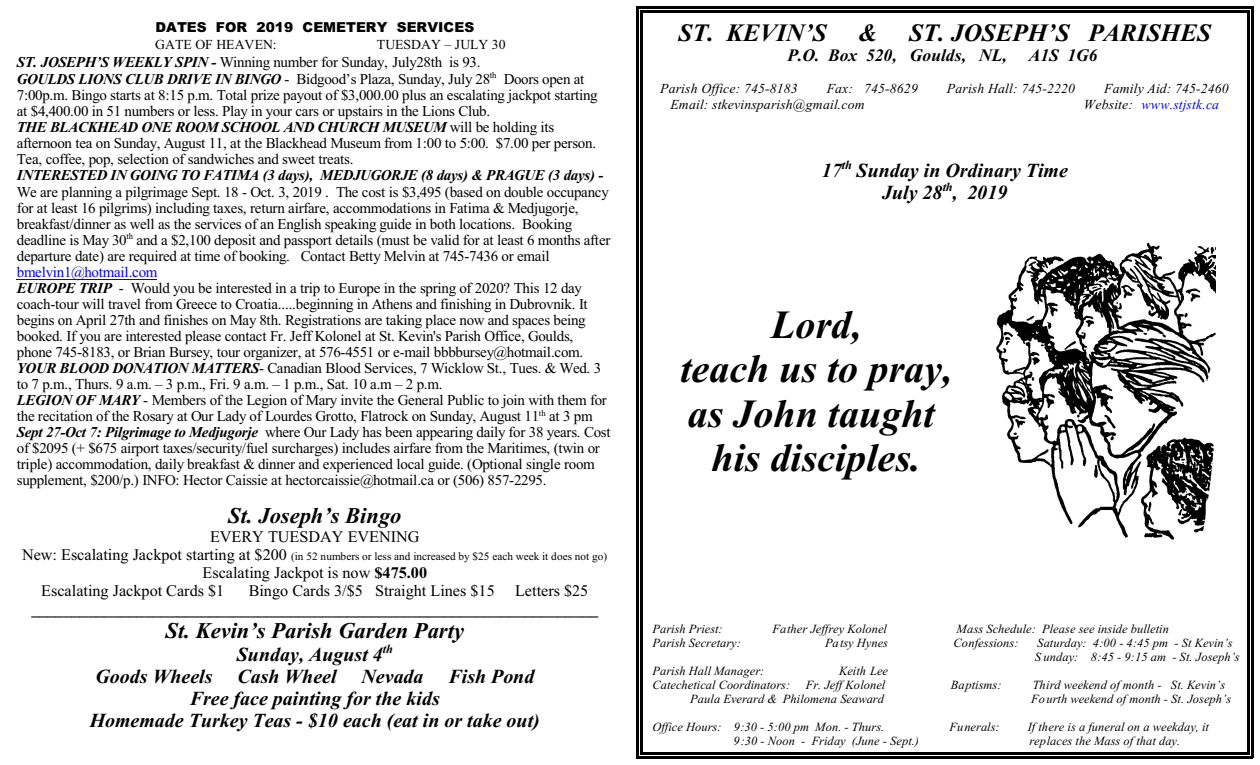
<style>
.page{position:relative;width:1260px;height:765px;background:#fff}
.page>*{position:absolute;margin:0;border:0;box-sizing:border-box;transform-origin:0 0}
.t1{font:italic 700 40px/44.2px "Times New Roman";color:#000;text-align:center}
.t2{font:italic 700 25px "Times New Roman";color:#000}
.t3{font:italic 700 22.5px "Times New Roman";color:#000}
.t4{font:italic 700 20px/22px "Times New Roman";color:#000;text-align:center}
.t5{font:italic 700 17.5px "Times New Roman";color:#000}
.t6{font:16.25px/18.1px "Times New Roman";color:#000}
.t7{font:700 16.25px "Times New Roman";color:#000}
.t8{font:15px/16px "Times New Roman";letter-spacing:-.02em;color:#000}
.t9{font:italic 700 15px "Times New Roman";letter-spacing:-.025em;color:#000}
.t10{font:italic 13.75px "Times New Roman";letter-spacing:.015em;color:#000}
.t11{font:italic 900 13.75px "Arial";color:#000}
.t12{font:13.75px "Times New Roman";color:#000}
.t13{font:italic 13.75px "Times New Roman";letter-spacing:.015em;color:#00f}
.t14{font:italic 12.5px/14px "Times New Roman";color:#000}
.t15{font:11.25px "Times New Roman";color:#000}
.s1{font-weight:700;font-style:italic}
.s2{color:#00f}
.s3{font-size:16.25px}
.s4{font-weight:700}
.s5{color:#000}
</style>
<div class="page">
<hr style="left:640px;top:10px;width:2px;height:745px;background:#000">
<hr style="left:1248px;top:10px;width:2px;height:745px;background:#000">
<hr style="left:640px;top:10px;width:610px;height:2px;background:#000">
<hr style="left:640px;top:753px;width:610px;height:2px;background:#000">
<hr style="left:637px;top:7px;width:2px;height:751px;background:#000">
<hr style="left:1251px;top:7px;width:2px;height:751px;background:#000">
<hr style="left:637px;top:7px;width:616px;height:2px;background:#000">
<hr style="left:637px;top:756px;width:616px;height:2px;background:#000">
<hr style="left:17px;top:279px;width:140px;height:1px;background:#00f">
<img style="left:996px;top:242px;width:220px;height:298px">
<p class="t11" style="left:155px;top:22px;width:320px">DATES FOR 2019 CEMETERY SERVICES</p>
<p class="t12" style="left:155px;top:39px;width:123px">GATE OF HEAVEN:</p>
<p class="t12" style="left:377px;top:39px;width:130px">TUESDAY – JULY 30</p>
<p class="t8" style="left:17px;top:55px;width:583px"><span class="s1">ST. JOSEPH’S WEEKLY SPIN -</span> Winning number for Sunday, July28th is 93.<br><span class="s1">GOULDS LIONS CLUB DRIVE IN BINGO</span> - Bidgood’s Plaza, Sunday, July 28<sup>th</sup> Doors open at 7:00p.m. Bingo starts at 8:15 p.m. Total prize payout of $3,000.00 plus an escalating jackpot starting at $4,400.00 in 51 numbers or less. Play in your cars or upstairs in the Lions Club.<br><span class="s1">THE BLACKHEAD ONE ROOM SCHOOL AND CHURCH MUSEUM</span> will be holding its afternoon tea on Sunday, August 11, at the Blackhead Museum from 1:00 to 5:00. $7.00 per person.<br>Tea, coffee, pop, selection of sandwiches and sweet treats.</p>
<p class="t9" style="left:17px;top:170px;width:588px">INTERESTED IN GOING TO FATIMA (3 days), MEDJUGORJE (8 days) &amp; PRAGUE (3 days) -</p>
<p class="t8" style="left:17px;top:185px;width:595px">We are planning a pilgrimage Sept. 18 - Oct. 3, 2019 . The cost is $3,495 (based on double occupancy for at least 16 pilgrims) including taxes, return airfare, accommodations in Fatima &amp; Medjugorje, breakfast/dinner as well as the services of an English speaking guide in both locations. Booking deadline is May 30<sup>th</sup> and a $2,100 deposit and passport details (must be valid for at least 6 months after departure date) are required at time of booking. Contact Betty Melvin at 745-7436 or email</p>
<p class="t8" style="left:17px;top:265px;width:595px"><span class="s2">bmelvin1@hotmail.com<br></span><span class="s1">EUROPE TRIP</span> - Would you be interested in a trip to Europe in the spring of 2020? This 12 day coach-tour will travel from Greece to Croatia.....beginning in Athens and finishing in Dubrovnik. It begins on April 27th and finishes on May 8th. Registrations are taking place now and spaces being booked. If you are interested please contact Fr. Jeff Kolonel at St. Kevin's Parish Office, Goulds, phone 745-8183, or Brian Bursey, tour organizer, at 576-4551 or e-mail bbbbursey@hotmail.com.<br><span class="s1">YOUR BLOOD DONATION MATTERS</span>- Canadian Blood Services, 7 Wicklow St., Tues. &amp; Wed. 3 to 7 p.m., Thurs. 9 a.m. – 3 p.m., Fri. 9 a.m. – 1 p.m., Sat. 10 a.m – 2 p.m.<br><span class="s1">LEGION OF MARY</span> - Members of the Legion of Mary invite the General Public to join with them for the recitation of the Rosary at Our Lady of Lourdes Grotto, Flatrock on Sunday, August 11<sup>th</sup> at 3 pm <span class="s1">Sept 27-Oct 7: Pilgrimage to Medjugorje</span> where Our Lady has been appearing daily for 38 years. Cost of $2095 (+ $675 airport taxes/security/fuel surcharges) includes airfare from the Maritimes, (twin or triple) accommodation, daily breakfast &amp; dinner and experienced local guide. (Optional single room supplement, $200/p.) INFO: Hector Caissie at hectorcaissie@hotmail.ca or (506) 857-2295.</p>
<h3 class="t3" style="left:228px;top:508px;width:175px">St. Joseph’s Bingo</h3>
<p class="t6" style="left:210px;top:529px;width:211px">EVERY TUESDAY EVENING</p>
<p class="t15" style="left:22px;top:552px;width:587px"><span class="s3">New: Escalating Jackpot starting at $200</span> (in 52 numbers or less and increased by $25 each week it does not go)</p>
<p class="t6" style="left:41px;top:565px;width:387px;text-indent:161px">Escalating Jackpot is now <span class="s4">$475.00<br></span>Escalating Jackpot Cards $1</p>
<p class="t6" style="left:249px;top:583px;width:341px">Bingo Cards 3/$5 Straight Lines $15 Letters $25</p>
<p class="t7" style="left:31px;top:603px;width:569px">______________________________________________________________________</p>
<h3 class="t3" style="left:166px;top:623px;width:300px">St. Kevin’s Parish Garden Party</h3>
<h3 class="t4" style="left:237px;top:645px;width:158px">Sunday, August 4<sup>th</sup></h3>
<h3 class="t4" style="left:95px;top:667px;width:119px">Goods Wheels</h3>
<h3 class="t4" style="left:237px;top:667px;width:188px">Cash Wheel Nevada</h3>
<h3 class="t4" style="left:449px;top:667px;width:87px">Fish Pond</h3>
<h3 class="t4" style="left:90px;top:689px;width:452px">Free face painting for the kids<br>Homemade Turkey Teas - $10 each (eat in or take out)</h3>
<h2 class="t2" style="left:679px;top:24px;width:150px">ST. KEVIN’S</h2>
<h2 class="t2" style="left:858px;top:24px;width:21px">&amp;</h2>
<h2 class="t2" style="left:909px;top:24px;width:303px">ST. JOSEPH’S PARISHES</h2>
<p class="t5" style="left:787px;top:50px;width:312px">P.O. Box 520, Goulds, NL, A1S 1G6</p>
<p class="t10" style="left:660px;top:84px;width:139px">Parish Office: 745-8183</p>
<p class="t10" style="left:827px;top:84px;width:93px">Fax: 745-8629</p>
<p class="t10" style="left:947px;top:84px;width:130px">Parish Hall: 745-2220</p>
<p class="t10" style="left:1104px;top:84px;width:126px">Family Aid: 745-2460</p>
<p class="t10" style="left:670px;top:100px;width:196px">Email: stkevinsparish@gmail.com</p>
<p class="t13" style="left:1084px;top:100px;width:137px"><span class="s5">Website:</span> www.stjstk.ca</p>
<h3 class="t4" style="left:822px;top:162px;width:248px">17<sup>th</sup> Sunday in Ordinary Time<br>July 28<sup>th</sup>, 2019</h3>
<h1 class="t1" style="left:680px;top:307px;width:273px">Lord,<br>teach us to pray, as John taught his disciples.</h1>
<p class="t14" style="left:652px;top:623px;width:72px">Parish Priest:</p>
<p class="t14" style="left:773px;top:623px;width:116px">Father Jeffrey Kolonel</p>
<p class="t14" style="left:957px;top:623px;width:214px">Mass Schedule: Please see inside bulletin</p>
<p class="t14" style="left:652px;top:637px;width:90px">Parish Secretary:</p>
<p class="t14" style="left:825px;top:637px;width:65px">Patsy Hynes</p>
<p class="t14" style="left:954px;top:637px;width:66px">Confessions:</p>
<p class="t14" style="left:1035px;top:637px;width:206px">Saturday: 4:00 - 4:45 pm - St Kevin’s<br>S unday: 8:45 - 9:15 am - St. Joseph’s</p>
<p class="t14" style="left:652px;top:665px;width:113px">Parish Hall Manager:</p>
<p class="t14" style="left:839px;top:665px;width:51px">Keith Lee</p>
<p class="t14" style="left:652px;top:679px;width:139px">Catechetical Coordinators:</p>
<p class="t14" style="left:806px;top:679px;width:81px">Fr. Jeff Kolonel</p>
<p class="t14" style="left:951px;top:679px;width:52px">Baptisms:</p>
<p class="t14" style="left:1033px;top:679px;width:194px">Third weekend of month - St. Kevin’s</p>
<p class="t14" style="left:690px;top:693px;width:195px">Paula Everard &amp; Philomena Seaward</p>
<p class="t14" style="left:1031px;top:693px;width:201px">Fourth weekend of month - St. Joseph’s</p>
<p class="t14" style="left:652px;top:721px;width:233px">Office Hours: 9:30 - 5:00 pm Mon. - Thurs.</p>
<p class="t14" style="left:950px;top:721px;width:52px">Funerals:</p>
<p class="t14" style="left:1028px;top:721px;width:183px">If there is a funeral on a weekday, it</p>
<p class="t14" style="left:733px;top:735px;width:187px">9:30 - Noon - Friday (June - Sept.)</p>
<p class="t14" style="left:1029px;top:735px;width:152px">replaces the Mass of that day.</p>
</div>
